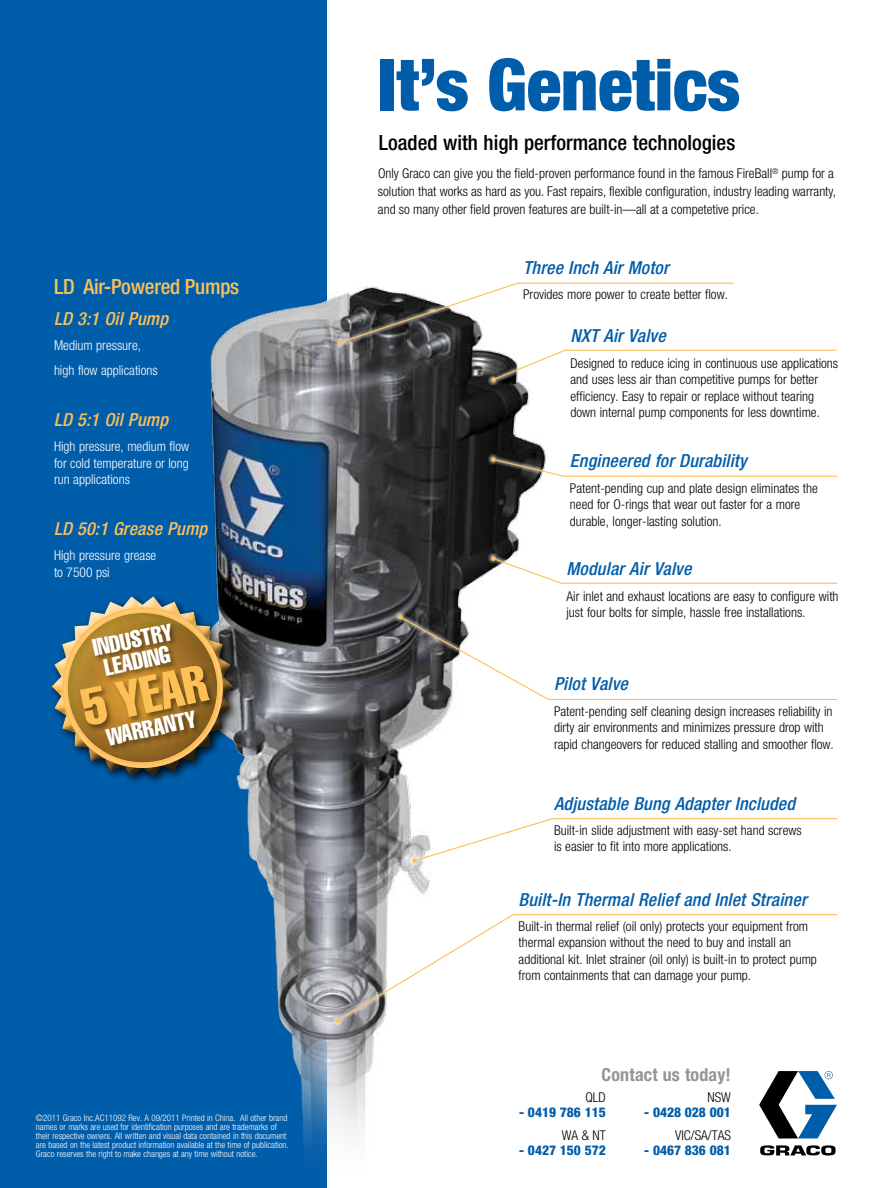
<style>
.page{position:relative;width:891px;height:1188px;background:#fff}
.page>*{position:absolute;margin:0;border:0;box-sizing:border-box;transform-origin:0 0}
.t1{font:900 condensed 72px "Helvetica Neue LT Std";letter-spacing:-.005em;color:#005daa}
.t2{font:51.45px "Helvetica LT Std Comp";color:#fdc056}
.t3{font:23.55px/21.5px "Helvetica LT Std Comp";color:#fff}
.t4{font:500 condensed 21px "Helvetica Neue LT Std";color:#000}
.t5{font:500 condensed 21px "Helvetica Neue LT Std";letter-spacing:-.01em;color:#fdc056}
.t6{font:italic 500 condensed 18px "Helvetica Neue LT Std";letter-spacing:.01em;color:#005daa}
.t7{font:italic 500 condensed 18px "Helvetica Neue LT Std";letter-spacing:.01em;color:#fdc056}
.t8{font:700 condensed 18px "Helvetica Neue LT Std";letter-spacing:.01em;color:#939598}
.t9{font:300 condensed 13.5px/16.5px "Helvetica Neue LT Std";color:#000}
.t10{font:300 condensed 13.5px/16.5px "Helvetica Neue LT Std";color:#fff}
.t11{font:800 condensed 13.5px "Helvetica Neue LT Std";color:#005daa}
.t12{font:300 condensed 9px/9px "Helvetica Neue LT Std";color:#fff}
</style>
<div class="page">
<div style="left:0;top:0;width:326px;height:1188px;background:#005daa"></div>
<img style="left:210px;top:266px;width:336px;height:911px">
<svg style="left:395px;top:612px;width:151px;height:91px"></svg>
<svg style="left:398px;top:615px;width:439px;height:86px"></svg>
<div style="left:335px;top:279px;width:402px;height:69px;background:#fff"></div>
<div style="left:409px;top:815px;width:431px;height:51px;background:#fff"></div>
<svg style="left:412px;top:818px;width:425px;height:45px"></svg>
<svg style="left:488px;top:454px;width:58px;height:26px"></svg>
<svg style="left:491px;top:457px;width:346px;height:20px"></svg>
<div style="left:488px;top:346px;width:352px;height:39px;background:#fff"></div>
<svg style="left:338px;top:282px;width:499px;height:100px"></svg>
<div style="left:488px;top:553px;width:353px;height:34px;background:#fff"></div>
<svg style="left:491px;top:556px;width:346px;height:28px"></svg>
<svg style="left:332px;top:911px;width:214px;height:115px"></svg>
<svg style="left:336px;top:914px;width:501px;height:108px"></svg>
<svg style="left:335px;top:1019px;width:5px;height:4px"></svg>
<div style="left:48px;top:592px;width:196px;height:195px;background:#000;opacity:.75"></div>
<div style="left:62px;top:607px;width:174px;height:175px;background:#000;opacity:.34"></div>
<svg style="left:52px;top:596px;width:181px;height:181px"></svg>
<img style="left:62px;top:608px;width:161px;height:160px">
<div style="left:79px;top:622px;width:138px;height:130px;background:#000;opacity:.42"></div>
<svg style="left:759px;top:1071px;width:78px;height:67px"></svg>
<svg style="left:760px;top:1145px;width:76px;height:11px"></svg>
<h3 class="t5" style="left:54px;top:274px;width:187px">LD Air-Powered Pumps</h3>
<h3 class="t7" style="left:54px;top:308px;width:116px">LD 3:1 Oil Pump</h3>
<p class="t10" style="left:54px;top:333px;width:105px;line-height:25.2px">Medium pressure, high flow applications</p>
<h3 class="t7" style="left:54px;top:409px;width:116px">LD 5:1 Oil Pump</h3>
<p class="t10" style="left:54px;top:438px;width:137px;text-align:justify">High pressure, medium flow for cold temperature or long run applications</p>
<h3 class="t7" style="left:54px;top:518px;width:155px">LD 50:1 Grease Pump</h3>
<p class="t10" style="left:54px;top:547px;width:104px">High pressure grease to 7500 psi</p>
<h3 class="t3" style="left:91px;top:637px;width:83px;rotate:-12deg">INDUSTRY<br>LEADING</h3>
<h2 class="t2" style="left:76px;top:676px;width:128px;rotate:-12deg">5 YEAR</h2>
<h3 class="t3" style="left:104px;top:726px;width:93px;rotate:-12deg">WARRANTY</h3>
<p class="t12" style="left:36px;top:1114px;width:254px">©2011 Graco Inc.AC11092 Rev. A 09/2011 Printed in China. All other brand names or marks are used for identification purposes and are trademarks of their respective owners. All written and visual data contained in this document are based on the latest product information available at the time of publication.<br>Graco reserves the right to make changes at any time without notice.</p>
<h1 class="t1" style="left:378px;top:40px;width:364px">It’s Genetics</h1>
<h3 class="t4" style="left:379px;top:130px;width:358px">Loaded with high performance technologies</h3>
<p class="t9" style="left:378px;top:164px;width:460px;line-height:18px">Only Graco can give you the field-proven performance found in the famous FireBall<sup>®</sup> pump for a solution that works as hard as you. Fast repairs, flexible configuration, industry leading warranty, and so many other field proven features are built-in—all at a competetive price.</p>
<h3 class="t6" style="left:523px;top:257px;width:147px">Three Inch Air Motor</h3>
<p class="t9" style="left:523px;top:286px;width:206px">Provides more power to create better flow.</p>
<h3 class="t6" style="left:570px;top:325px;width:97px">NXT Air Valve</h3>
<p class="t9" style="left:570px;top:354px;width:269px">Designed to reduce icing in continuous use applications and uses less air than competitive pumps for better efficiency. Easy to repair or replace without tearing down internal pump components for less downtime.</p>
<h3 class="t6" style="left:570px;top:450px;width:178px">Engineered for Durability</h3>
<p class="t9" style="left:570px;top:479px;width:249px">Patent-pending cup and plate design eliminates the need for O-rings that wear out faster for a more durable, longer-lasting solution.</p>
<h3 class="t6" style="left:566px;top:558px;width:127px">Modular Air Valve</h3>
<p class="t9" style="left:566px;top:587px;width:274px">Air inlet and exhaust locations are easy to configure with just four bolts for simple, hassle free installations.</p>
<h3 class="t6" style="left:554px;top:673px;width:75px">Pilot Valve</h3>
<p class="t9" style="left:554px;top:703px;width:281px">Patent-pending self cleaning design increases reliability in dirty air environments and minimizes pressure drop with rapid changeovers for reduced stalling and smoother flow.</p>
<h3 class="t6" style="left:554px;top:793px;width:243px">Adjustable Bung Adapter Included</h3>
<p class="t9" style="left:554px;top:822px;width:249px">Built-in slide adjustment with easy-set hand screws is easier to fit into more applications.</p>
<h3 class="t6" style="left:519px;top:889px;width:290px">Built-In Thermal Relief and Inlet Strainer</h3>
<p class="t9" style="left:519px;top:918px;width:300px">Built-in thermal relief (oil only) protects your equipment from thermal expansion without the need to buy and install an additional kit. Inlet strainer (oil only) is built-in to protect pump from containments that can damage your pump.</p>
<h3 class="t8" style="left:602px;top:1064px;width:131px">Contact us today!</h3>
<p class="t9" style="left:585px;top:1088px;width:22px">QLD</p>
<p class="t11" style="left:519px;top:1103px;width:88px">- 0419 786 115</p>
<p class="t9" style="left:562px;top:1127px;width:46px">WA &amp; NT</p>
<p class="t11" style="left:519px;top:1142px;width:88px">- 0427 150 572</p>
<p class="t9" style="left:707px;top:1088px;width:25px">NSW</p>
<p class="t11" style="left:644px;top:1103px;width:88px">- 0428 028 001</p>
<p class="t9" style="left:675px;top:1127px;width:57px">VIC/SA/TAS</p>
<p class="t11" style="left:644px;top:1142px;width:88px">- 0467 836 081</p>
</div>
